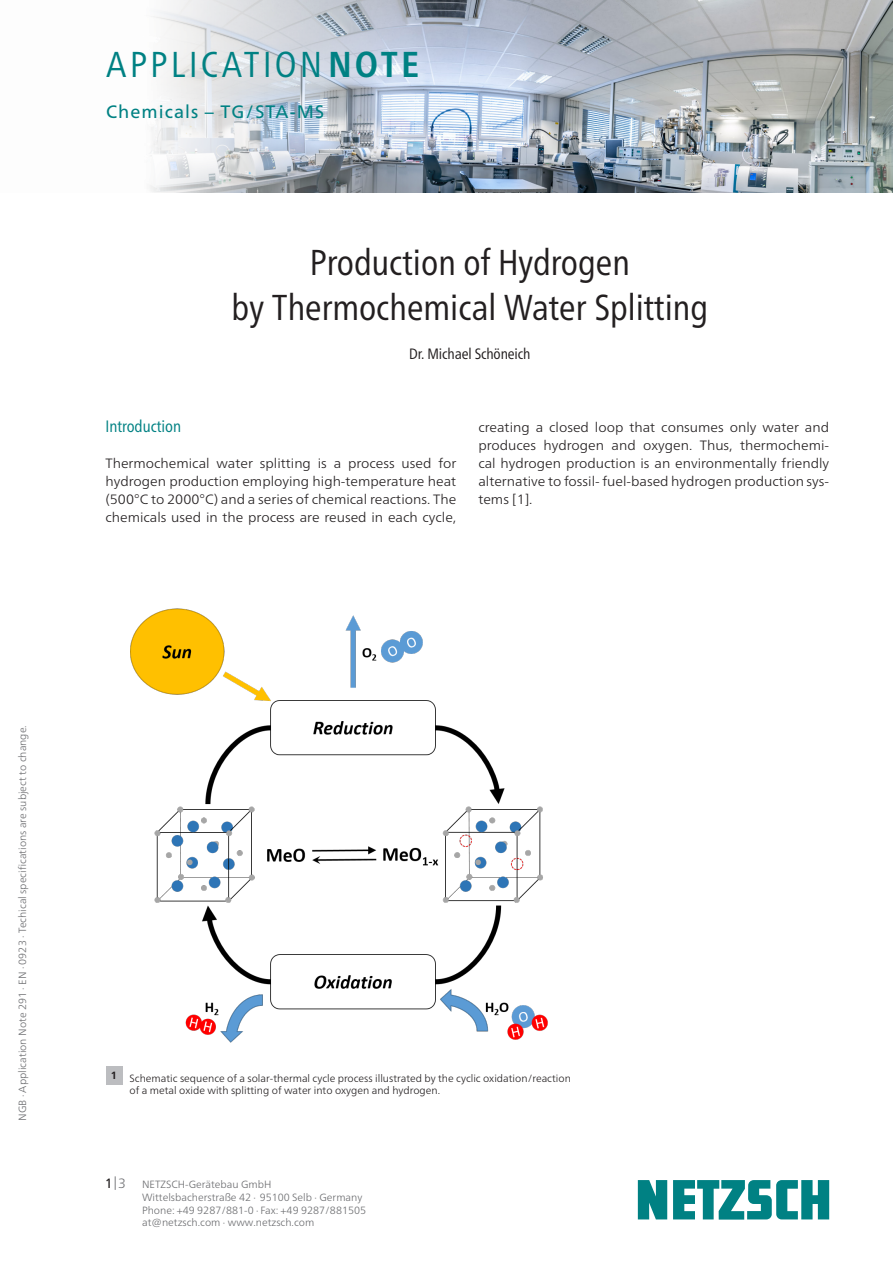
<style>
.page{position:relative;width:893px;height:1263px;background:#fff}
.page>*{position:absolute;margin:0;border:0;box-sizing:border-box;transform-origin:0 0}
.D_Fließtext{font:condensed 36px "Frutiger Neue LTW1 G";color:#231f20}
.Fließtext_engl{font:condensed 36px "Frutiger Neue LTW1 G";letter-spacing:.095em;color:#008183}
.t1{font:18px "Frutiger Neue LTW1 G";letter-spacing:.06em;color:#008183}
.D_Fließtext-2{font:condensed 16.5px "Frutiger Neue LTW1 G";color:#008183}
.D_Fließtext-3{font:condensed 15px "Frutiger Neue LTW1 G";letter-spacing:-.01em;color:#231f20}
.D_Fließtext-4{font:300 13.5px/18px "Frutiger Neue LTW1 G";color:#231f20;text-align:justify;scale:1.04 1}
.t2{font:300 13.5px "Frutiger Neue LTW1 G";color:#6c6d70}
.E_Bildunterschrift{font:300 10.5px "Frutiger Neue LTW1 G";color:#6c6d70}
.D_Fließtext-5{font:300 10.5px/12px "Frutiger Neue LTW1 G";color:#231f20}
.E_Fließtext{font:700 10.5px "Frutiger Neue LTW1 G";color:#231f20}
.s1{font-weight:700}
.s2{font-weight:400;color:#231f20}
</style>
<div class="page">
<svg style="left:638px;top:1180px;width:191px;height:39px"></svg>
<img style="left:150px;top:0;width:743px;height:192px">
<img style="left:131px;top:608px;width:417px;height:435px">
<div style="left:106px;top:1066px;width:16px;height:18px;background:#bcbdc0"></div>
<p class="Fließtext_engl" style="left:106px;top:37px;width:314px">APPLICATION<span class="s1">NOTE</span></p>
<p class="t1" style="left:106px;top:101px;width:220px">Chemicals – TG/STA-MS</p>
<p class="D_Fließtext" style="left:310px;top:236px;width:322px">Production of Hydrogen</p>
<p class="D_Fließtext" style="left:232px;top:281px;width:478px">by Thermochemical Water Splitting</p>
<p class="D_Fließtext-3" style="left:409px;top:343px;width:123px">Dr. Michael Schöneich</p>
<p class="D_Fließtext-2" style="left:105px;top:414px;width:77px">Introduction</p>
<p class="D_Fließtext-4" style="left:105px;top:454px;width:339px">Thermochemical water splitting is a process used for hydrogen production employing high-temperature heat (500°C to 2000°C) and a series of chemical reactions. The chemicals used in the process are reused in each cycle,</p>
<p class="D_Fließtext-4" style="left:478px;top:418px;width:339px">creating a closed loop that consumes only water and produces hydrogen and oxygen. Thus, thermochemi&shy;cal hydrogen production is an environmentally friendly alternative to fossil- fuel-based hydrogen production sys&shy;tems [1].</p>
<p class="E_Bildunterschrift" style="left:16px;top:1121px;width:397px;rotate:-90deg">NGB · Application Note 291 · EN · 0923 · Techical specifications are subject to change.</p>
<p class="E_Fließtext" style="left:111px;top:1069px;width:8px">1</p>
<p class="D_Fließtext-5" style="left:130px;top:1072px;width:443px">Schematic sequence of a solar-thermal cycle process illustrated by the cyclic oxidation/reaction of a metal oxide with splitting of water into oxygen and hydrogen.</p>
<p class="t2" style="left:105px;top:1175px;width:23px"><span class="s2">1</span>|3</p>
<p class="E_Bildunterschrift" style="left:142px;top:1178px;width:131px">NETZSCH-Gerätebau GmbH</p>
<p class="E_Bildunterschrift" style="left:142px;top:1191px;width:222px">Wittelsbacherstraße 42 ∙ 95100 Selb ∙ Germany</p>
<p class="E_Bildunterschrift" style="left:142px;top:1203px;width:226px">Phone: +49 9287/881-0 ∙ Fax: +49 9287/881505</p>
<p class="E_Bildunterschrift" style="left:142px;top:1216px;width:174px">at@netzsch.com ∙ www.netzsch.com</p>
</div>
